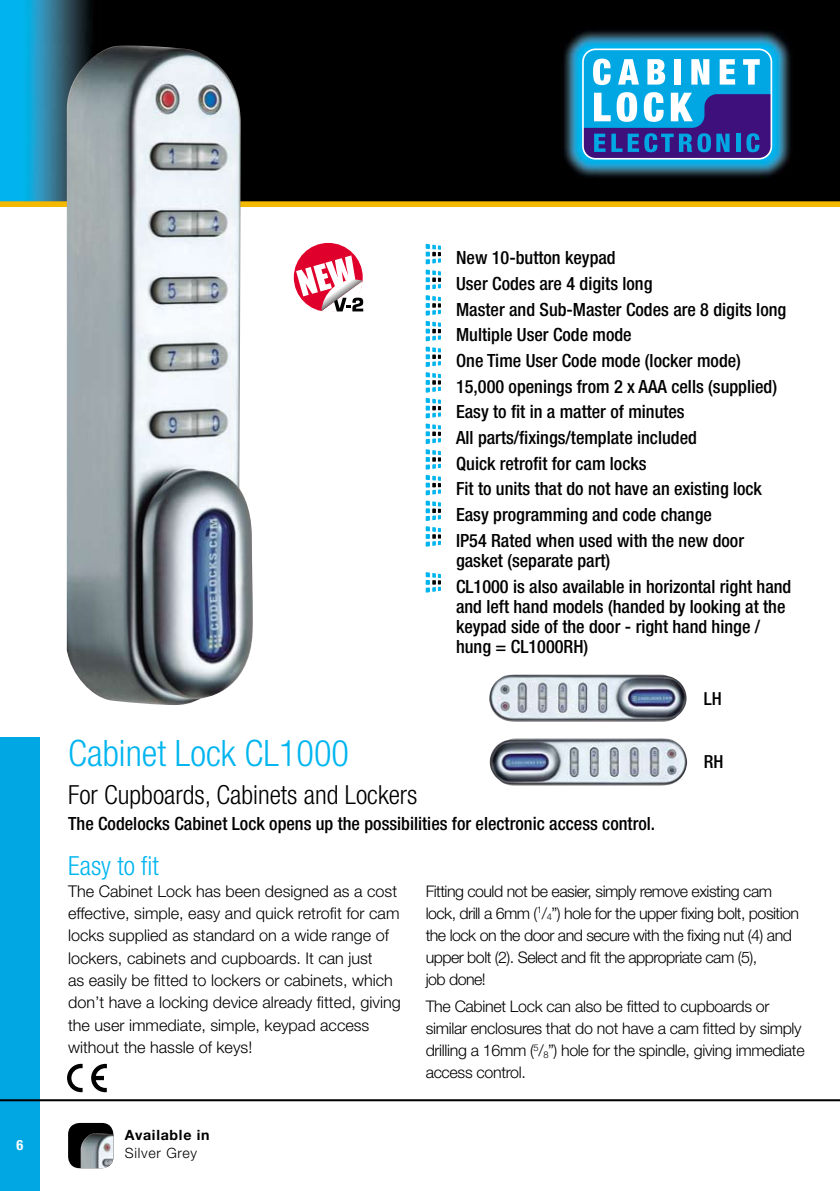
<style>
.page{position:relative;width:840px;height:1191px;background:#fff}
.page>*{position:absolute;margin:0;border:0;box-sizing:border-box;transform-origin:0 0}
.t1{font:300 condensed 36.4px "Helvetica Neue";color:#00b5ef}
.t2{font:300 condensed 26.4px "Helvetica Neue";color:#000}
.t3{font:300 condensed 26.4px "Helvetica Neue";color:#00b5ef}
.t4{font:500 condensed 18.2px/25.6px "Helvetica Neue";color:#000}
.t5{font:500 condensed 18px "Helvetica Neue";color:#000}
.t6{font:300 16.2px/22.2px "Helvetica Neue";color:#000}
.t7{font:300 16px/22px "Helvetica Neue";letter-spacing:-.035em;color:#000}
.t8{font:700 14.2px "Helvetica Neue";letter-spacing:.05em;color:#000}
.t9{font:300 14.2px "Helvetica Neue";letter-spacing:.05em;color:#000}
</style>
<div class="page">
<div style="left:0;top:0;width:839px;height:204px;background:#000"></div>
<img style="left:0;top:0;width:91px;height:201px">
<div style="left:0;top:201px;width:839px;height:6px;background:#f3b800"></div>
<hr style="left:839px;top:0;width:1px;height:204px;background:#000">
<div style="left:0;top:737px;width:40px;height:454px;background:#00a7e2"></div>
<div style="left:68px;top:1123px;width:45px;height:45px;background:#000;border-radius:11px"></div>
<img style="left:81px;top:1133px;width:32px;height:35px">
<img style="left:563px;top:30px;width:228px;height:148px">
<div style="left:582px;top:49px;width:189px;height:110px;background:#00a7e2;border-radius:13px"></div>
<div style="left:581px;top:48px;width:190px;height:112px;border:2px solid #fff;border-radius:13px"></div>
<svg style="left:593px;top:59px;width:17px;height:26px"></svg>
<svg style="left:618px;top:59px;width:20px;height:26px"></svg>
<svg style="left:647px;top:59px;width:17px;height:26px"></svg>
<div style="left:674px;top:59px;width:7px;height:26px;background:#fff"></div>
<svg style="left:691px;top:59px;width:18px;height:26px"></svg>
<svg style="left:719px;top:59px;width:15px;height:26px"></svg>
<svg style="left:743px;top:59px;width:16px;height:26px"></svg>
<svg style="left:582px;top:92px;width:189px;height:67px"></svg>
<img style="left:67px;top:44px;width:186px;height:661px">
<hr style="left:0;top:1099px;width:839px;height:2px;background:#000">
<svg style="left:425px;top:244px;width:16px;height:302px"></svg>
<svg style="left:425px;top:572px;width:16px;height:20px"></svg>
<div style="left:293px;top:243px;width:69px;height:69px;background:#df002c;border-radius:50%"></div>
<svg style="left:296px;top:255px;width:67px;height:57px"></svg>
<svg style="left:91px;top:1063px;width:16px;height:29px"></svg>
<svg style="left:67px;top:1063px;width:16px;height:29px"></svg>
<img style="left:489px;top:674px;width:197px;height:48px">
<img style="left:489px;top:738px;width:197px;height:47px">
<p class="t4" style="left:456px;top:245px;width:331px">New 10-button keypad<br>User Codes are 4 digits long<br>Master and Sub-Master Codes are 8 digits long Multiple User Code mode<br>One Time User Code mode (locker mode)<br>15,000 openings from 2 x AAA cells (supplied)<br>Easy to fit in a matter of minutes<br>All parts/fixings/template included<br>Quick retrofit for cam locks<br>Fit to units that do not have an existing lock Easy programming and code change<br>IP54 Rated when used with the new door</p>
<p class="t4" style="left:456px;top:547px;width:336px">gasket (separate part)<br>CL1000 is also available in horizontal right hand</p>
<p class="t4" style="left:456px;top:596px;width:331px;line-height:20.2px">and left hand models (handed by looking at the keypad side of the door - right hand hinge / hung = CL1000RH)</p>
<p class="t5" style="left:703px;top:688px;width:19px">LH</p>
<h1 class="t1" style="left:68px;top:732px;width:282px">Cabinet Lock CL1000</h1>
<h2 class="t2" style="left:68px;top:779px;width:351px">For Cupboards, Cabinets and Lockers</h2>
<p class="t4" style="left:68px;top:810px;width:588px">The Codelocks Cabinet Lock opens up the possibilities for electronic access control.</p>
<h2 class="t3" style="left:68px;top:850px;width:92px">Easy to fit</h2>
<p class="t6" style="left:68px;top:879px;width:334px">The Cabinet Lock has been designed as a cost effective, simple, easy and quick retrofit for cam locks supplied as standard on a wide range of lockers, cabinets and cupboards. It can just<br>as easily be fitted to lockers or cabinets, which don’t have a locking device already fitted, giving the user immediate, simple, keypad access without the hassle of keys!</p>
<p class="t7" style="left:425px;top:879px;width:375px">Fitting could not be easier, simply remove existing cam lock, drill a 6mm (<sup>1</sup>/<sub>4</sub>”) hole for the upper fixing bolt, position the lock on the door and secure with the fixing nut (4) and upper bolt (2). Select and fit the appropriate cam (5),<br>job done!</p>
<p class="t5" style="left:703px;top:751px;width:21px">RH</p>
<p class="t7" style="left:425px;top:995px;width:380px">The Cabinet Lock can also be fitted to cupboards or similar enclosures that do not have a cam fitted by simply drilling a 16mm (<sup>5</sup>/<sub>8</sub>”) hole for the spindle, giving immediate access control.</p>
<p class="t8" style="left:125px;top:1125px;width:86px">Available in</p>
<p class="t9" style="left:125px;top:1144px;width:74px">Silver Grey</p>
</div>
